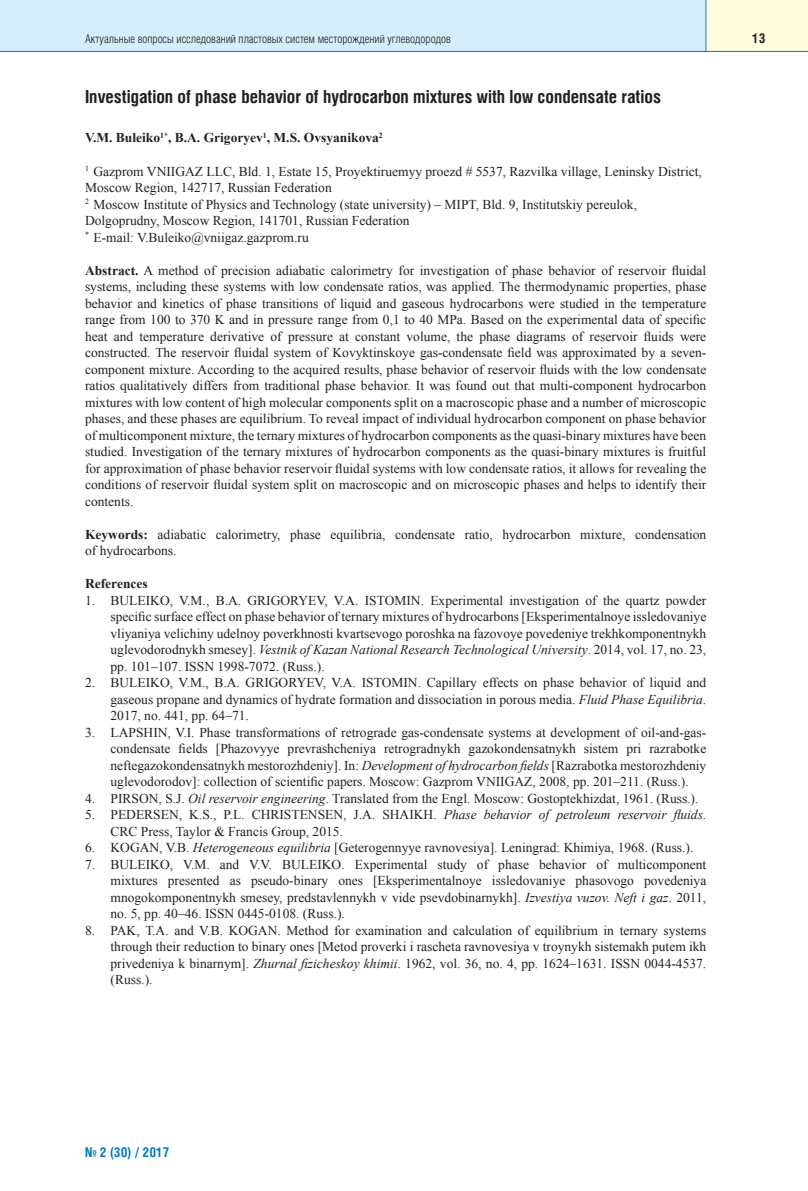
<style>
.page{position:relative;width:808px;height:1191px;background:#fff}
.page>*{position:absolute;margin:0;border:0;box-sizing:border-box;transform-origin:0 0}
.t1{font:700 18px "Helios Cond";color:#231f20}
.t2{font:13.5px/16.5px "Times New Roman";color:#231f20;text-align:justify}
.t3{font:700 13.5px "Times New Roman";color:#231f20}
.t4{font:700 13.5px "Helios Cond";color:#0079c2}
.t5{font:700 13.5px "Helios Cond";color:#231f20}
.t6{font:300 12px "Helios Cond";color:#231f20}
.s1{font-weight:700}
.s2{font-style:italic}
</style>
<div class="page">
<div style="left:0;top:0;width:706px;height:51px;background:#d4effb"></div>
<div style="left:706px;top:0;width:102px;height:51px;background:#fffce0"></div>
<hr style="left:0;top:51px;width:808px;height:1px;background:#0079c2">
<hr style="left:705px;top:0;width:1px;height:51px;background:#0079c2">
<p class="t6" style="left:85px;top:34px;width:367px">Актуальные вопросы исследований пластовых систем месторождений углеводородов</p>
<p class="t5" style="left:752px;top:33px;width:15px">13</p>
<h1 class="t1" style="left:85px;top:90px;width:577px">Investigation of phase behavior of hydrocarbon mixtures with low condensate ratios</h1>
<p class="t3" style="left:85px;top:130px;width:299px">V.M. Buleiko<sup>1*</sup>, B.A. Grigoryev<sup>1</sup>, M.S. Ovsyanikova<sup>2</sup></p>
<p class="t2" style="left:85px;top:163px;width:618px;text-align:left"><sup>1</sup> Gazprom VNIIGAZ LLC, Bld. 1, Estate 15, Proyektiruemyy proezd # 5537, Razvilka village, Leninsky District, Moscow Region, 142717, Russian Federation<br><sup>2</sup> Moscow Institute of Physics and Technology (state university) – MIPT, Bld. 9, Institutskiy pereulok, Dolgoprudny, Moscow Region, 141701, Russian Federation<br><sup>*</sup> E-mail: V.Buleiko@vniigaz.gazprom.ru</p>
<p class="t2" style="left:85px;top:262px;width:623px"><span class="s1">Abstract.</span> A method of precision adiabatic calorimetry for investigation of phase behavior of reservoir fluidal systems, including these systems with low condensate ratios, was applied. The thermodynamic properties, phase behavior and kinetics of phase transitions of liquid and gaseous hydrocarbons were studied in the temperature range from 100 to 370 K and in pressure range from 0,1 to 40 MPa. Based on the experimental data of specific heat and temperature derivative of pressure at constant volume, the phase diagrams of reservoir fluids were constructed. The reservoir fluidal system of Kovyktinskoye gas-condensate field was approximated by a seven&shy;component mixture. According to the acquired results, phase behavior of reservoir fluids with the low condensate ratios qualitatively differs from traditional phase behavior. It was found out that multi-component hydrocarbon mixtures with low content of high molecular components split on a macroscopic phase and a number of microscopic phases, and these phases are equilibrium. To reveal impact of individual hydrocarbon component on phase behavior of multicomponent mixture, the ternary mixtures of hydrocarbon components as the quasi-binary mixtures have been studied. Investigation of the ternary mixtures of hydrocarbon components as the quasi-binary mixtures is fruitful for approximation of phase behavior reservoir fluidal systems with low condensate ratios, it allows for revealing the conditions of reservoir fluidal system split on macroscopic and on microscopic phases and helps to identify their contents.</p>
<p class="t2" style="left:85px;top:526px;width:623px"><span class="s1">Keywords:</span> adiabatic calorimetry, phase equilibria, condensate ratio, hydrocarbon mixture, condensation of hydrocarbons.</p>
<p class="t3" style="left:85px;top:576px;width:64px">References</p>
<p class="t2" style="left:111px;top:592px;width:597px;text-indent:-26px">1. BULEIKO, V.M., B.A. GRIGORYEV, V.A. ISTOMIN. Experimental investigation of the quartz powder specific surface effect on phase behavior of ternary mixtures of hydrocarbons [Eksperimentalnoye issledovaniye vliyaniya velichiny udelnoy poverkhnosti kvartsevogo poroshka na fazovoye povedeniye trekhkomponentnykh uglevodorodnykh smesey]. <span class="s2">Vestnik of Kazan National Research Technological University</span>. 2014, vol. 17, no. 23, pp. 101–107. ISSN 1998-7072. (Russ.).</p>
<p class="t2" style="left:111px;top:674px;width:597px;text-indent:-26px">2. BULEIKO, V.M., B.A. GRIGORYEV, V.A. ISTOMIN. Capillary effects on phase behavior of liquid and gaseous propane and dynamics of hydrate formation and dissociation in porous media. <span class="s2">Fluid Phase Equilibria</span>.<br>2017, no. 441, pp. 64–71.</p>
<p class="t2" style="left:111px;top:724px;width:597px;text-indent:-26px">3. LAPSHIN, V.I. Phase transformations of retrograde gas-condensate systems at development of oil-and-gas&shy;condensate fields [Phazovyye prevrashcheniya retrogradnykh gazokondensatnykh sistem pri razrabotke neftegazokondensatnykh mestorozhdeniy]. In: <span class="s2">Development of hydrocarbon fields</span> [Razrabotka mestorozhdeniy uglevodorodov]: collection of scientific papers. Moscow: Gazprom VNIIGAZ, 2008, pp. 201–211. (Russ.).</p>
<p class="t2" style="left:85px;top:790px;width:615px">4. PIRSON, S.J. <span class="s2">Oil reservoir engineering</span>. Translated from the Engl. Moscow: Gostoptekhizdat, 1961. (Russ.).</p>
<p class="t2" style="left:111px;top:806px;width:597px;text-indent:-26px">5. PEDERSEN, K.S., P.L. CHRISTENSEN, J.A. SHAIKH. <span class="s2">Phase behavior of petroleum reservoir fluids</span>.<br>CRC Press, Taylor &amp; Francis Group, 2015.</p>
<p class="t2" style="left:85px;top:839px;width:610px">6. KOGAN, V.B. <span class="s2">Heterogeneous equilibria</span> [Geterogennyye ravnovesiya]. Leningrad: Khimiya, 1968. (Russ.).</p>
<p class="t2" style="left:111px;top:856px;width:597px;text-indent:-26px">7. BULEIKO, V.M. and V.V. BULEIKO. Experimental study of phase behavior of multicomponent mixtures presented as pseudo-binary ones [Eksperimentalnoye issledovaniye phasovogo povedeniya mnogokomponentnykh smesey, predstavlennykh v vide psevdobinarnykh]. <span class="s2">Izvestiya vuzov. Neft i gaz</span>. 2011, no. 5, pp. 40–46. ISSN 0445-0108. (Russ.).</p>
<p class="t2" style="left:111px;top:922px;width:597px;text-indent:-26px">8. PAK, Т.А. and V.B. KOGAN. Method for examination and calculation of equilibrium in ternary systems through their reduction to binary ones [Metod proverki i rascheta ravnovesiya v troynykh sistemakh putem ikh privedeniya k binarnym]. <span class="s2">Zhurnal fizicheskoy khimii</span>. 1962, vol. 36, no. 4, pp. 1624–1631. ISSN 0044-4537. (Russ.).</p>
<p class="t4" style="left:85px;top:1147px;width:86px">№ 2 (30) / 2017</p>
</div>
